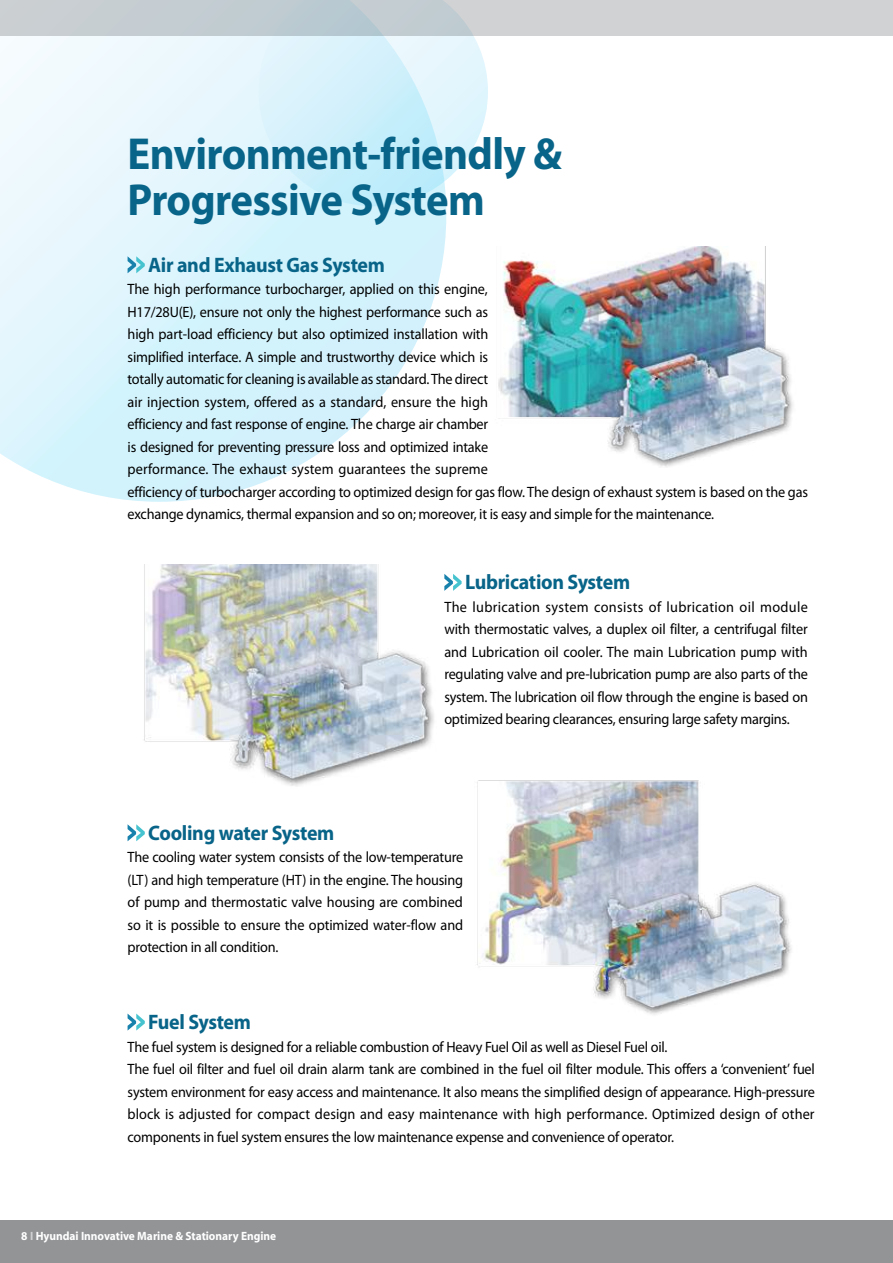
<style>
.page{position:relative;width:893px;height:1263px;background:#fff}
.page>*{position:absolute;margin:0;border:0;box-sizing:border-box;transform-origin:0 0}
.t1{font:700 45px/45px "Myriad Pro";letter-spacing:-.015em;color:#086488;scale:.95 1}
.t2{font:700 21px "Myriad Pro";letter-spacing:-.015em;color:#086488;scale:.95 1}
.t3{font:15px/22.5px "Myriad Pro";letter-spacing:-.015em;color:#000;scale:.95 1}
.t4{font:700 12px "Myriad";color:#fff;scale:.95 1}
.s1{color:#d1d2d3}
</style>
<div class="page">
<svg style="left:0;top:36px;width:446px;height:466px"></svg>
<svg style="left:258px;top:36px;width:230px;height:170px;background:#d6f2fc"></svg>
<div style="left:0;top:1220px;width:893px;height:43px;background:#929496"></div>
<div style="left:0;top:0;width:893px;height:36px;background:#d1d2d3"></div>
<svg style="left:128px;top:256px;width:17px;height:17px"></svg>
<img style="left:498px;top:247px;width:295px;height:220px">
<img style="left:144px;top:564px;width:290px;height:222px">
<svg style="left:444px;top:574px;width:18px;height:17px"></svg>
<svg style="left:128px;top:824px;width:17px;height:17px"></svg>
<img style="left:477px;top:780px;width:315px;height:235px">
<svg style="left:128px;top:1013px;width:17px;height:17px"></svg>
<h1 class="t1" style="left:128px;top:130px;width:459px">Environment-friendly &amp;<br>Progressive System</h1>
<h2 class="t2" style="left:148px;top:251px;width:251px">Air and Exhaust Gas System</h2>
<p class="t3" style="left:128px;top:278px;width:718px">The high performance turbocharger, applied on this engine,<br>H17/28U(E), ensure not only the highest performance such as<br>high part-load efficiency but also optimized installation with<br>simplified interface. A simple and trustworthy device which is<br>totally automatic for cleaning is available as standard. The direct<br>air injection system, offered as a standard, ensure the high<br>efficiency and fast response of engine. The charge air chamber<br>is designed for preventing pressure loss and optimized intake<br>performance. The exhaust system guarantees the supreme<br>efficiency of turbocharger according to optimized design for gas flow. The design of exhaust system is based on the gas exchange dynamics, thermal expansion and so on; moreover, it is easy and simple for the maintenance.</p>
<h2 class="t2" style="left:465px;top:568px;width:175px">Lubrication System</h2>
<p class="t3" style="left:444px;top:595px;width:384px;text-align:justify">The lubrication system consists of lubrication oil module with thermostatic valves, a duplex oil filter, a centrifugal filter and Lubrication oil cooler. The main Lubrication pump with regulating valve and pre-lubrication pump are also parts of the system. The lubrication oil flow through the engine is based on optimized bearing clearances, ensuring large safety margins.</p>
<h2 class="t2" style="left:148px;top:819px;width:197px">Cooling water System</h2>
<p class="t3" style="left:128px;top:846px;width:355px;text-align:justify">The cooling water system consists of the low-temperature (LT) and high temperature (HT) in the engine. The housing of pump and thermostatic valve housing are combined so it is possible to ensure the optimized water-flow and protection in all condition.</p>
<h2 class="t2" style="left:148px;top:1008px;width:110px">Fuel System</h2>
<p class="t3" style="left:128px;top:1035px;width:725px">The fuel system is designed for a reliable combustion of Heavy Fuel Oil as well as Diesel Fuel oil.<br>The fuel oil filter and fuel oil drain alarm tank are combined in the fuel oil filter module. This offers a ‘convenient’ fuel system environment for easy access and maintenance. It also means the simplified design of appearance. High-pressure block is adjusted for compact design and easy maintenance with high performance. Optimized design of other components in fuel system ensures the low maintenance expense and convenience of operator.</p>
<p class="t4" style="left:21px;top:1229px;width:270px">8 <span class="s1">I</span> Hyundai Innovative Marine &amp; Stationary Engine</p>
</div>
